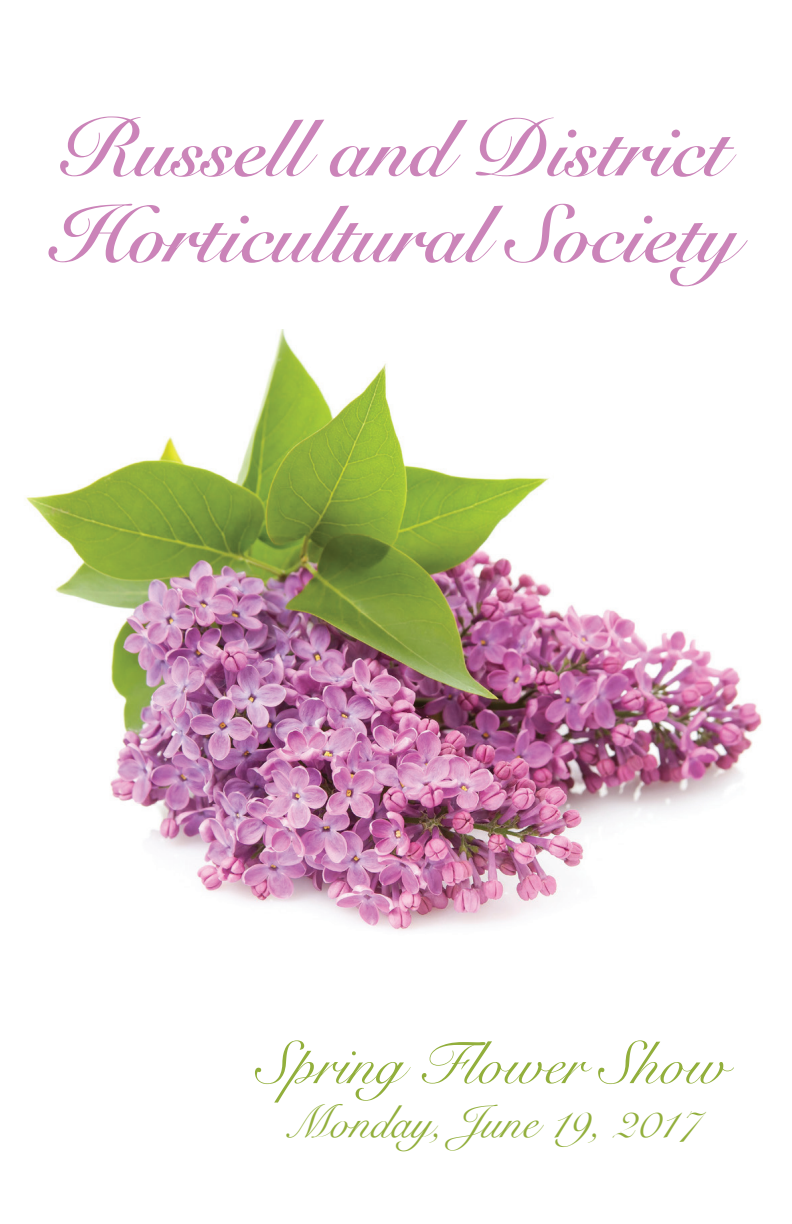
<style>
.page{position:relative;width:792px;height:1224px;background:#fff}
.page>*{position:absolute;margin:0;border:0;box-sizing:border-box;transform-origin:0 0}
.t1{font:700 80px/86px "Snell Roundhand";color:#cb84b9}
.t2{font:60px "Snell Roundhand";color:#92af3c}
.t3{font:46px "Snell Roundhand";color:#92af3c}
</style>
<div class="page">
<img style="left:26px;top:330px;width:736px;height:601px">
<p class="t1" style="left:54px;top:104px;width:686px">Russell and District<br>Horticultural Society</p>
<p class="t2" style="left:257px;top:1016px;width:471px">Spring Flower Show</p>
<p class="t3" style="left:284px;top:1086px;width:416px">Monday, June 19, 2017</p>
</div>
